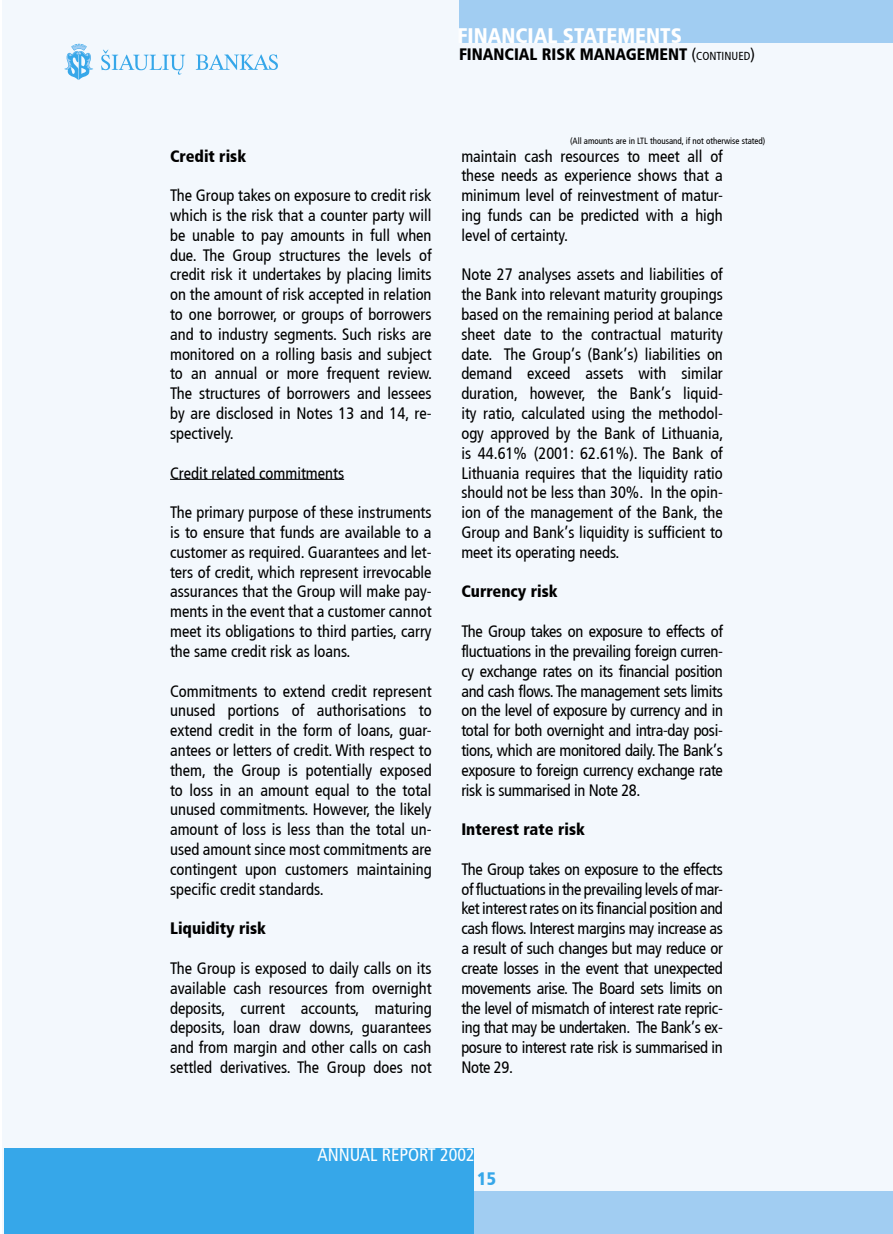
<style>
.page{position:relative;width:893px;height:1234px;background:#fff}
.page>*{position:absolute;margin:0;border:0;box-sizing:border-box;transform-origin:0 0}
.t1{font:21px "Frutiger Condensed LT Bold";color:#fff}
.t2{font:18px "Frutiger Condensed LT Normal";color:#fff}
.t3{font:18px "Frutiger Condensed LT Bold";color:#36a7e9}
.Visas{font:16.5px/19.8px "Frutiger Condensed LT Normal";color:#000;text-align:justify}
.Visas-2{font:16.5px "Frutiger Condensed LT Bold";color:#000}
.Visas_Pav_didelis{font:16.5px "Frutiger Condensed LT Bold";color:#000}
.Visas_pav_Mazas{font:16.5px "Frutiger Condensed LT Normal";color:#000}
.t4{font:9px "Frutiger Condensed LT Normal";color:#000}
.s1{font-family:"Frutiger Condensed LT Normal"}
.s2{font-family:"Frutiger Condensed LT Normal";font-size:11.55px}
</style>
<div class="page">
<div style="left:2px;top:0;width:891px;height:1233px;background:#f3f8fd"></div>
<div style="left:408px;top:1191px;width:485px;height:42px;background:#a1cdf2"></div>
<div style="left:4px;top:1148px;width:470px;height:85px;background:#36a7e9"></div>
<div style="left:459px;top:0;width:434px;height:43px;background:#a1cdf2"></div>
<svg style="left:196px;top:54px;width:82px;height:16px"></svg>
<svg style="left:101px;top:50px;width:84px;height:25px"></svg>
<svg style="left:64px;top:44px;width:29px;height:36px"></svg>
<hr style="left:170px;top:479px;width:174px;height:1px;background:#000">
<p class="t1" style="left:458px;top:23px;width:226px">FINANCIAL STATEMENTS</p>
<p class="Visas_Pav_didelis" style="left:459px;top:44px;width:297px">FINANCIAL RISK MANAGEMENT <span class="s1">(</span><span class="s2">CONTINUED</span><span class="s1">)</span></p>
<p class="Visas-2" style="left:170px;top:146px;width:78px">Credit risk</p>
<p class="Visas" style="left:170px;top:185px;width:264px">The Group takes on exposure to credit risk which is the risk that a counter party will be unable to pay amounts in full when due. The Group structures the levels of credit risk it undertakes by placing limits on the amount of risk accepted in relation to one borrower, or groups of borrowers and to industry segments. Such risks are monitored on a rolling basis and subject to an annual or more frequent review.<br>The structures of borrowers and lessees by are disclosed in Notes 13 and 14, re&shy;spectively.</p>
<p class="Visas_pav_Mazas" style="left:170px;top:463px;width:176px">Credit related commitments</p>
<p class="Visas" style="left:170px;top:502px;width:263px">The primary purpose of these instruments is to ensure that funds are available to a customer as required. Guarantees and let&shy;ters of credit, which represent irrevocable assurances that the Group will make pay&shy;ments in the event that a customer cannot meet its obligations to third parties, carry the same credit risk as loans.</p>
<p class="Visas" style="left:170px;top:680px;width:263px">Commitments to extend credit represent unused portions of authorisations to extend credit in the form of loans, guar&shy;antees or letters of credit. With respect to them, the Group is potentially exposed to loss in an amount equal to the total unused commitments. However, the likely amount of loss is less than the total un&shy;used amount since most commitments are contingent upon customers maintaining specific credit standards.</p>
<p class="Visas-2" style="left:170px;top:918px;width:97px">Liquidity risk</p>
<p class="Visas" style="left:170px;top:958px;width:263px">The Group is exposed to daily calls on its available cash resources from overnight deposits, current accounts, maturing deposits, loan draw downs, guarantees and from margin and other calls on cash settled derivatives. The Group does not</p>
<p class="t4" style="left:570px;top:135px;width:197px">(All amounts are in LTL thousand, if not otherwise stated)</p>
<p class="Visas" style="left:461px;top:146px;width:263px">maintain cash resources to meet all of these needs as experience shows that a minimum level of reinvestment of matur&shy;ing funds can be predicted with a high level of certainty.</p>
<p class="Visas" style="left:461px;top:265px;width:264px">Note 27 analyses assets and liabilities of the Bank into relevant maturity groupings based on the remaining period at balance sheet date to the contractual maturity date. The Group’s (Bank’s) liabilities on demand exceed assets with similar duration, however, the Bank’s liquid&shy;ity ratio, calculated using the methodol&shy;ogy approved by the Bank of Lithuania, is 44.61% (2001: 62.61%). The Bank of Lithuania requires that the liquidity ratio should not be less than 30%. In the opin&shy;ion of the management of the Bank, the Group and Bank’s liquidity is sufficient to meet its operating needs.</p>
<p class="Visas-2" style="left:461px;top:581px;width:98px">Currency risk</p>
<p class="Visas" style="left:461px;top:621px;width:263px">The Group takes on exposure to effects of fluctuations in the prevailing foreign curren&shy;cy exchange rates on its financial position and cash flows. The management sets limits on the level of exposure by currency and in total for both overnight and intra-day posi&shy;tions, which are monitored daily. The Bank’s exposure to foreign currency exchange rate risk is summarised in Note 28.</p>
<p class="Visas-2" style="left:461px;top:819px;width:125px">Interest rate risk</p>
<p class="Visas" style="left:461px;top:859px;width:263px">The Group takes on exposure to the effects of fluctuations in the prevailing levels of mar&shy;ket interest rates on its financial position and cash flows. Interest margins may increase as a result of such changes but may reduce or create losses in the event that unexpected movements arise. The Board sets limits on the level of mismatch of interest rate repric&shy;ing that may be undertaken. The Bank’s ex&shy;posure to interest rate risk is summarised in Note 29.</p>
<p class="t2" style="left:318px;top:1144px;width:159px">ANNUAL REPORT 2002</p>
<p class="t3" style="left:477px;top:1167px;width:20px">15</p>
</div>
